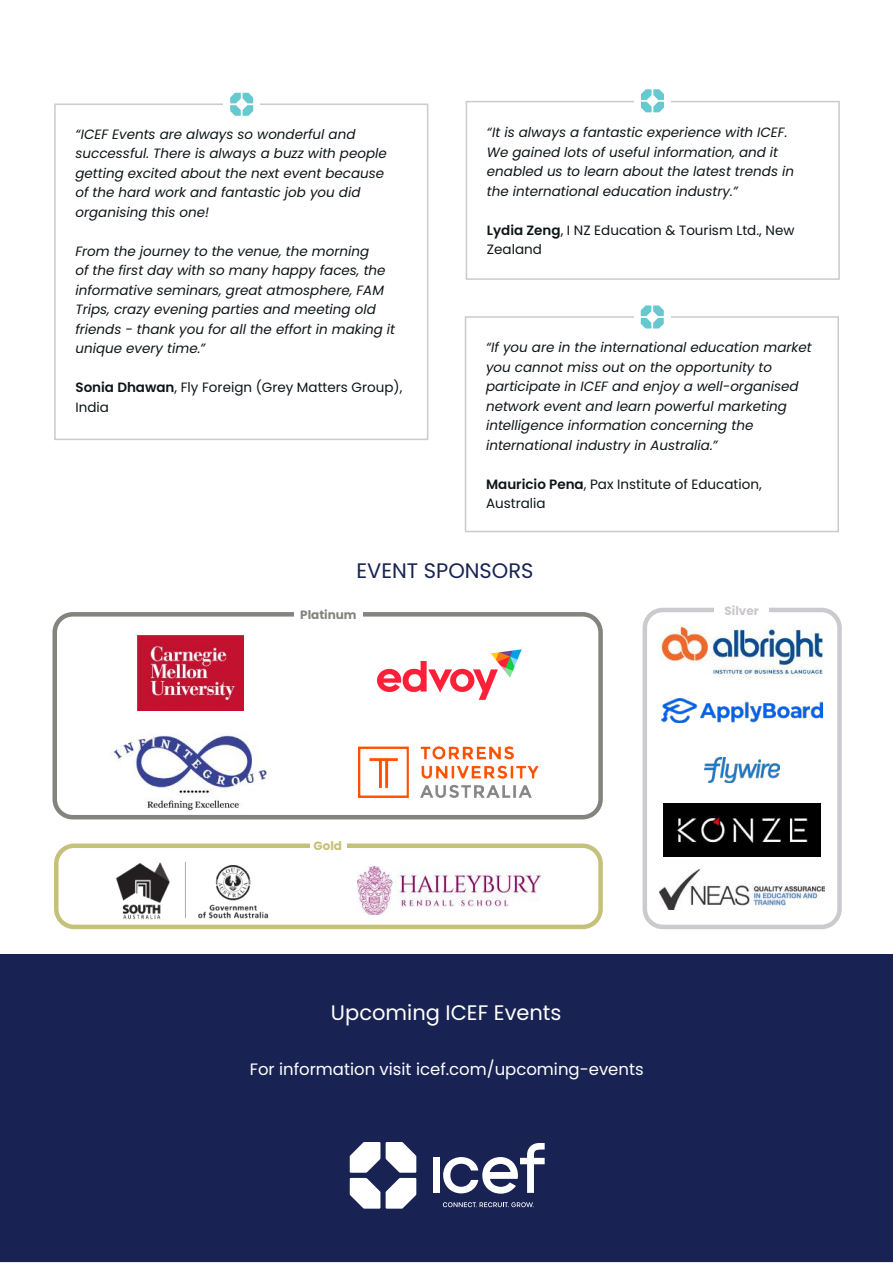
<style>
.page{position:relative;width:893px;height:1263px;background:#fff}
.page>*{position:absolute;margin:0;border:0;box-sizing:border-box;transform-origin:0 0}
.t1{font:21px "Poppins";color:#fff}
.t2{font:21px "Poppins";color:#182353}
.t3{font:16.5px "Poppins";color:#fff}
.t4{font:italic 13.5px/19.5px "Poppins";color:#0e1518}
.t5{font:13.5px/19.5px "Poppins";color:#0e1518}
.t6{font:700 12px "Poppins";color:#84837d}
.t7{font:700 12px "Poppins";color:#cbc8cd}
.t8{font:700 12px "Poppins";color:#c6c17a}
.s1{font-weight:600}
</style>
<div class="page">
<div style="left:0;top:1213px;width:893px;height:50px;background:#e8e8e7"></div>
<div style="left:52px;top:612px;width:551px;height:207px;border:4px solid #84837d;border-radius:18px"></div>
<div style="left:0;top:955px;width:893px;height:307px;background:#182353"></div>
<div style="left:643px;top:608px;width:199px;height:321px;border:4px solid #cbcace;border-radius:18px"></div>
<div style="left:54px;top:843px;width:549px;height:86px;border:4px solid #c6c17a;border-radius:18px"></div>
<div style="left:715px;top:604px;width:54px;height:15px;background:#fff"></div>
<div style="left:294px;top:608px;width:69px;height:16px;background:#fff"></div>
<div style="left:310px;top:838px;width:37px;height:15px;background:#fff"></div>
<svg style="left:443px;top:1202px;width:91px;height:5px"></svg>
<svg style="left:386px;top:1142px;width:30px;height:66px"></svg>
<svg style="left:350px;top:1142px;width:30px;height:67px"></svg>
<div style="left:433px;top:1158px;width:7px;height:35px;background:#fff"></div>
<svg style="left:443px;top:1143px;width:102px;height:51px"></svg>
<img style="left:705px;top:758px;width:74px;height:25px">
<img style="left:663px;top:804px;width:158px;height:52px">
<img style="left:659px;top:870px;width:166px;height:39px">
<img style="left:661px;top:698px;width:161px;height:25px">
<img style="left:660px;top:626px;width:163px;height:52px">
<img style="left:357px;top:867px;width:183px;height:48px">
<img style="left:115px;top:861px;width:154px;height:59px">
<img style="left:137px;top:635px;width:106px;height:75px">
<img style="left:376px;top:649px;width:146px;height:51px">
<img style="left:110px;top:733px;width:160px;height:78px">
<img style="left:359px;top:747px;width:180px;height:51px">
<div style="left:466px;top:101px;width:374px;height:179px;border:2px solid #cbcacc"></div>
<div style="left:634px;top:97px;width:37px;height:12px;background:#fff"></div>
<svg style="left:641px;top:89px;width:23px;height:23px"></svg>
<div style="left:54px;top:103px;width:374px;height:337px;border:2px solid #cbcacc"></div>
<div style="left:224px;top:100px;width:36px;height:13px;background:#fff"></div>
<svg style="left:230px;top:93px;width:23px;height:23px"></svg>
<div style="left:465px;top:316px;width:374px;height:216px;border:2px solid #cbcacc"></div>
<div style="left:634px;top:313px;width:37px;height:12px;background:#fff"></div>
<svg style="left:641px;top:305px;width:23px;height:23px"></svg>
<p class="t4" style="left:75px;top:125px;width:313px">“ICEF Events are always so wonderful and successful. There is always a buzz with people getting excited about the next event because of the hard work and fantastic job you did organising this one!</p>
<p class="t4" style="left:75px;top:242px;width:321px">From the journey to the venue, the morning<br>of the first day with so many happy faces, the informative seminars, great atmosphere, FAM Trips, crazy evening parties and meeting old friends - thank you for all the effort in making it unique every time.”</p>
<p class="t5" style="left:75px;top:378px;width:328px"><span class="s1">Sonia Dhawan</span>, Fly Foreign (Grey Matters Group),<br>India</p>
<p class="t4" style="left:487px;top:123px;width:309px">“It is always a fantastic experience with ICEF.<br>We gained lots of useful information, and it enabled us to learn about the latest trends in the international education industry.”</p>
<p class="t5" style="left:487px;top:220px;width:309px"><span class="s1">Lydia Zeng</span>, I NZ Education &amp; Tourism Ltd., New<br>Zealand</p>
<p class="t4" style="left:486px;top:338px;width:327px">“If you are in the international education market you cannot miss out on the opportunity to participate in ICEF and enjoy a well-organised network event and learn powerful marketing intelligence information concerning the international industry in Australia.”</p>
<p class="t5" style="left:486px;top:474px;width:277px"><span class="s1">Mauricio Pena</span>, Pax Institute of Education,<br>Australia</p>
<h1 class="t2" style="left:356px;top:558px;width:179px">EVENT SPONSORS</h1>
<p class="t6" style="left:300px;top:608px;width:58px">Platinum</p>
<p class="t7" style="left:724px;top:604px;width:36px">Silver</p>
<p class="t8" style="left:314px;top:838px;width:30px">Gold</p>
<h1 class="t1" style="left:331px;top:1000px;width:232px">Upcoming ICEF Events</h1>
<p class="t3" style="left:250px;top:1060px;width:396px">For information visit icef.com/upcoming-events</p>
</div>
